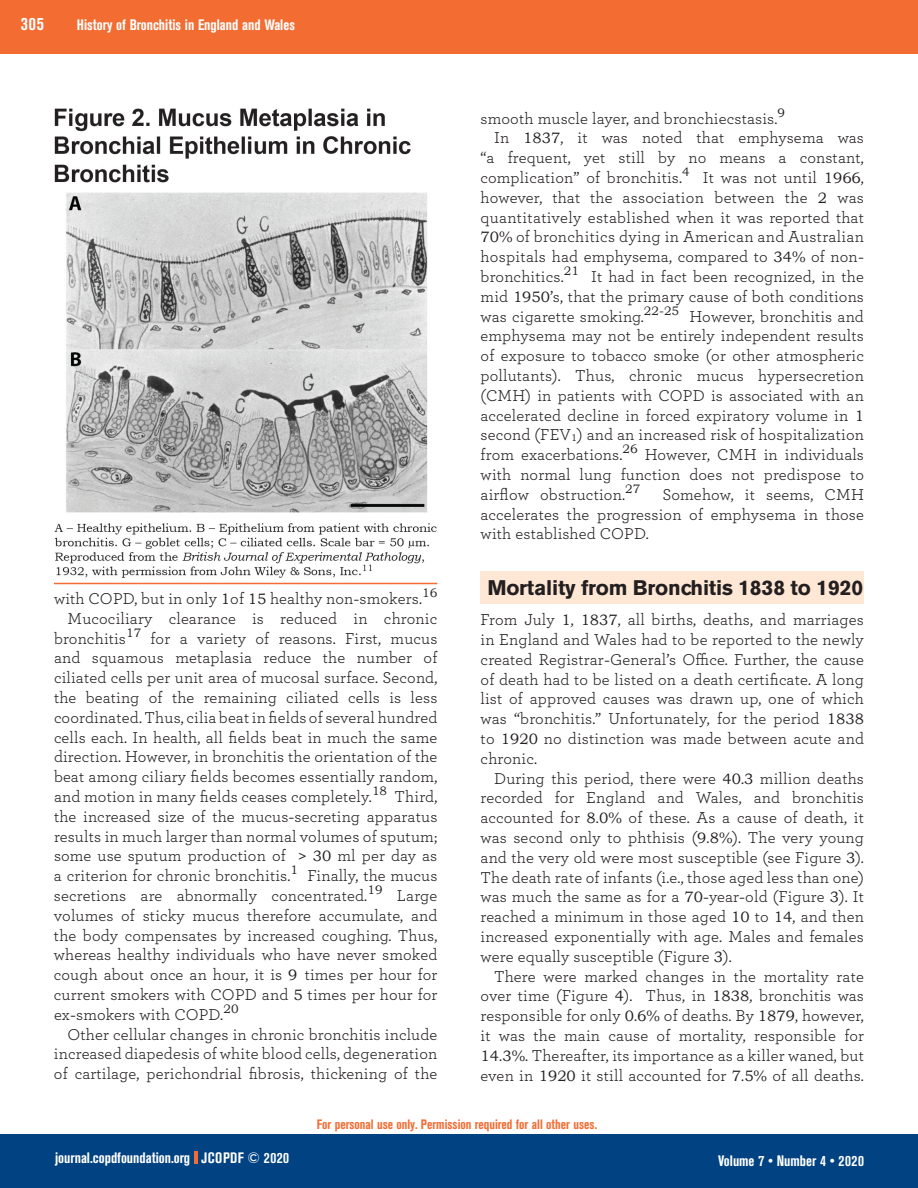
<style>
.page{position:relative;width:918px;height:1188px;background:#fff}
.page>*{position:absolute;margin:0;border:0;box-sizing:border-box;transform-origin:0 0}
.t1{font:700 21px "Akzidenz Grotesk BE";letter-spacing:-.01em;color:#231f20}
.t2{font:700 condensed 18px "Akzidenz Grotesk BE";color:#fff}
.t3{font:16.5px/19.8px "Breathe";letter-spacing:.01em;color:#231f20;text-align:justify}
.t4{font:700 condensed 15px "Akzidenz Grotesk BE";color:#fff}
.t5{font:700 condensed 13.5px "Akzidenz Grotesk BE";color:#f36c32}
.s1{font-family:"Bookman Old Style";font-size:15px}
.s2{font-family:"Bookman Old Style";font-size:9.6px}
</style>
<div class="page">
<div style="left:0;top:1134px;width:918px;height:54px;background:#004282"></div>
<div style="left:0;top:0;width:918px;height:54px;background:#f36c32"></div>
<svg style="left:194px;top:1152px;width:3px;height:12px"></svg>
<img style="left:54px;top:108px;width:383px;height:470px">
<hr style="left:54px;top:583px;width:383px;height:1px;background:#f36c32">
<div style="left:481px;top:571px;width:383px;height:33px;background:#fee7d4"></div>
<p class="t2" style="left:21px;top:13px;width:25px">305</p>
<p class="t4" style="left:77px;top:16px;width:220px">History of Bronchitis in England and Wales</p>
<p class="t3" style="left:54px;top:588px;width:385px">with COPD, but in only <span class="s1">1</span>of <span class="s1">15</span> healthy non<span class="s1">-</span>smokers.<sup>16</sup></p>
<p class="t3" style="left:68px;top:608px;width:371px">Mucociliary clearance is reduced in chronic</p>
<p class="t3" style="left:54px;top:627px;width:385px">bronchitis<sup>17</sup> for a variety of reasons. First, mucus</p>
<p class="t3" style="left:54px;top:647px;width:385px">and squamous metaplasia reduce the number of</p>
<p class="t3" style="left:54px;top:667px;width:385px">ciliated cells per unit area of mucosal surface. Second,</p>
<p class="t3" style="left:54px;top:687px;width:385px">the beating of the remaining ciliated cells is less</p>
<p class="t3" style="left:54px;top:707px;width:385px">coordinated. Thus, cilia beat in fields of several hundred</p>
<p class="t3" style="left:54px;top:726px;width:385px">cells each. In health, all fields beat in much the same</p>
<p class="t3" style="left:54px;top:746px;width:385px">direction. However, in bronchitis the orientation of the</p>
<p class="t3" style="left:54px;top:766px;width:385px">beat among ciliary fields becomes essentially random,</p>
<p class="t3" style="left:54px;top:786px;width:385px">and motion in many fields ceases completely.<sup>18</sup> Third,</p>
<p class="t3" style="left:54px;top:806px;width:385px">the increased size of the mucus<span class="s1">-</span>secreting apparatus</p>
<p class="t3" style="left:54px;top:825px;width:385px">results in much larger than normal volumes of sputum;</p>
<p class="t3" style="left:54px;top:845px;width:385px">some use sputum production of <span class="s1">&gt; 30</span> ml per day as</p>
<p class="t3" style="left:54px;top:865px;width:385px">a criterion for chronic bronchitis.<sup>1</sup> Finally, the mucus</p>
<p class="t3" style="left:54px;top:885px;width:385px">secretions are abnormally concentrated.<sup>19</sup> Large</p>
<p class="t3" style="left:54px;top:905px;width:385px">volumes of sticky mucus therefore accumulate, and</p>
<p class="t3" style="left:54px;top:924px;width:385px">the body compensates by increased coughing. Thus,</p>
<p class="t3" style="left:54px;top:944px;width:385px">whereas healthy individuals who have never smoked</p>
<p class="t3" style="left:54px;top:964px;width:385px">cough about once an hour, it is <span class="s1">9</span> times per hour for</p>
<p class="t3" style="left:54px;top:984px;width:385px">current smokers with COPD and <span class="s1">5</span> times per hour for</p>
<p class="t3" style="left:54px;top:1004px;width:186px">ex<span class="s1">-</span>smokers with COPD.<sup>20</sup></p>
<p class="t3" style="left:67px;top:1023px;width:371px">Other cellular changes in chronic bronchitis include</p>
<p class="t3" style="left:54px;top:1043px;width:385px">increased diapedesis of white blood cells, degeneration</p>
<p class="t3" style="left:54px;top:1063px;width:385px">of cartilage, perichondrial fibrosis, thickening of the</p>
<p class="t3" style="left:481px;top:107px;width:306px">smooth muscle layer, and bronchiecstasis.<sup>9</sup></p>
<p class="t3" style="left:494px;top:127px;width:371px">In <span class="s1">1837</span>, it was noted that emphysema was</p>
<p class="t3" style="left:481px;top:147px;width:385px">“a frequent, yet still by no means a constant,</p>
<p class="t3" style="left:481px;top:167px;width:385px">complication” of bronchitis.<sup>4</sup> It was not until <span class="s1">1966</span>,</p>
<p class="t3" style="left:481px;top:187px;width:385px">however, that the association between the <span class="s1">2</span> was</p>
<p class="t3" style="left:481px;top:206px;width:385px">quantitatively established when it was reported that</p>
<p class="t3" style="left:481px;top:226px;width:385px"><span class="s1">70%</span> of bronchitics dying in American and Australian</p>
<p class="t3" style="left:481px;top:246px;width:385px">hospitals had emphysema, compared to <span class="s1">34%</span> of non<span class="s1">-</span></p>
<p class="t3" style="left:481px;top:266px;width:385px">bronchitics.<sup>21</sup> It had in fact been recognized, in the</p>
<p class="t3" style="left:481px;top:286px;width:385px">mid <span class="s1">1950</span>’s, that the primary cause of both conditions</p>
<p class="t3" style="left:481px;top:305px;width:385px">was cigarette smoking.<sup>22-25</sup> However, bronchitis and</p>
<p class="t3" style="left:481px;top:325px;width:385px">emphysema may not be entirely independent results</p>
<p class="t3" style="left:481px;top:345px;width:385px">of exposure to tobacco smoke (or other atmospheric</p>
<p class="t3" style="left:481px;top:365px;width:385px">pollutants). Thus, chronic mucus hypersecretion</p>
<p class="t3" style="left:481px;top:385px;width:385px">(CMH) in patients with COPD is associated with an</p>
<p class="t3" style="left:481px;top:404px;width:385px">accelerated decline in forced expiratory volume in <span class="s1">1</span></p>
<p class="t3" style="left:481px;top:424px;width:385px">second (FEV<span class="s2">1</span>) and an increased risk of hospitalization</p>
<p class="t3" style="left:481px;top:444px;width:385px">from exacerbations.<sup>26</sup> However, CMH in individuals</p>
<p class="t3" style="left:481px;top:464px;width:385px">with normal lung function does not predispose to</p>
<p class="t3" style="left:481px;top:484px;width:161px">airflow obstruction.<sup>27</sup></p>
<p class="t3" style="left:481px;top:484px;width:385px;text-indent:182px">Somehow, it seems, CMH accelerates the progression of emphysema in those with established COPD.</p>
<p class="t1" style="left:487px;top:576px;width:378px">Mortality from Bronchitis 1838 to 1920</p>
<p class="t3" style="left:481px;top:609px;width:385px">From July <span class="s1">1</span>, <span class="s1">1837</span>, all births, deaths, and marriages in England and Wales had to be reported to the newly created Registrar<span class="s1">-</span>General’s Office. Further, the cause of death had to be listed on a death certificate. A long list of approved causes was drawn up, one of which was “bronchitis.” Unfortunately, for the period <span class="s1">1838 </span>to <span class="s1">1920</span> no distinction was made between acute and chronic.</p>
<p class="t3" style="left:481px;top:767px;width:385px;text-indent:14px">During this period, there were <span class="s1">40</span>.<span class="s1">3</span> million deaths recorded for England and Wales, and bronchitis accounted for <span class="s1">8</span>.<span class="s1">0%</span> of these. As a cause of death, it was second only to phthisis (<span class="s1">9</span>.<span class="s1">8%</span>). The very young and the very old were most susceptible (see Figure <span class="s1">3</span>).<br>The death rate of infants (i.e., those aged less than one) was much the same as for a <span class="s1">70-</span>year<span class="s1">-</span>old (Figure <span class="s1">3</span>). It reached a minimum in those aged <span class="s1">10</span> to <span class="s1">14</span>, and then increased exponentially with age. Males and females were equally susceptible (Figure <span class="s1">3</span>).</p>
<p class="t3" style="left:481px;top:965px;width:385px;text-indent:14px">There were marked changes in the mortality rate over time (Figure <span class="s1">4</span>). Thus, in <span class="s1">1838</span>, bronchitis was responsible for only <span class="s1">0</span>.<span class="s1">6%</span> of deaths. By <span class="s1">1879</span>, however, it was the main cause of mortality, responsible for <span class="s1">14</span>.<span class="s1">3%</span>. Thereafter, its importance as a killer waned, but even in <span class="s1">1920</span> it still accounted for <span class="s1">7</span>.<span class="s1">5%</span> of all deaths.</p>
<p class="t5" style="left:317px;top:1117px;width:282px">For personal use only. Permission required for all other uses.</p>
<p class="t4" style="left:55px;top:1149px;width:236px">journal.copdfoundation.org JCOPDF © 2020</p>
<p class="t4" style="left:718px;top:1152px;width:147px">Volume 7 • Number 4 • 2020</p>
</div>
